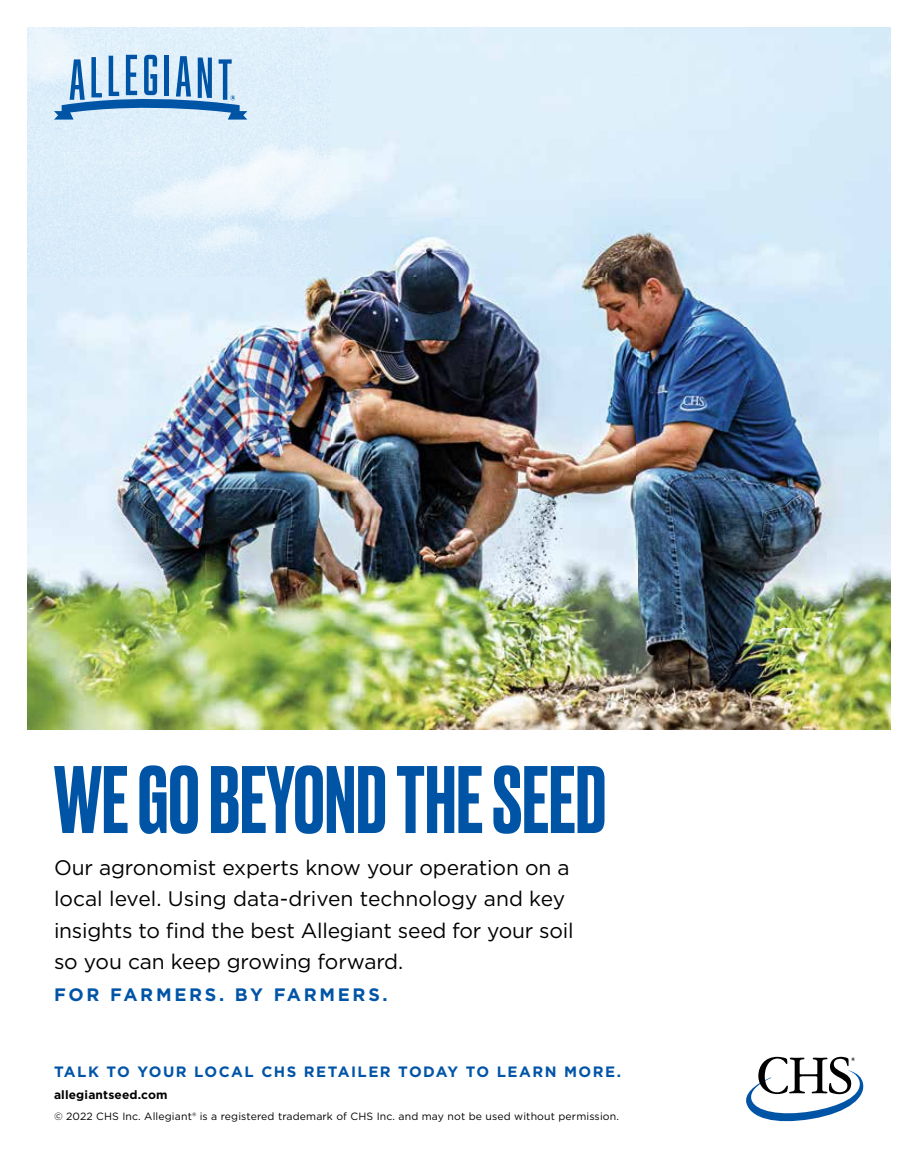
<style>
.page{position:relative;width:918px;height:1175px;background:#fff}
.page>*{position:absolute;margin:0;border:0;box-sizing:border-box;transform-origin:0 0}
.t1{font:500 90px "Druk";color:#0054a6}
.t2{font:21px/31.5px "Gotham";letter-spacing:-.005em;color:#000}
.t3{font:700 18px "Gotham";letter-spacing:.15em;color:#0054a6}
.t4{font:700 15px "Gotham";letter-spacing:.1em;color:#0054a6}
.t5{font:700 12px "Gotham";letter-spacing:.015em;color:#000}
.t6{font:10.5px "Gotham";letter-spacing:.015em;color:#000}
</style>
<div class="page">
<svg style="left:746px;top:1056px;width:118px;height:66px"></svg>
<img style="left:27px;top:27px;width:864px;height:702px">
<svg style="left:54px;top:55px;width:193px;height:65px;background:#91b9dc"></svg>
<h1 class="t1" style="left:54px;top:738px;width:554px">WE GO BEYOND THE SEED</h1>
<p class="t2" style="left:54px;top:851px;width:521px">Our agronomist experts know your operation on a local level. Using data-driven technology and key insights to find the best Allegiant seed for your soil so you can keep growing forward.</p>
<p class="t3" style="left:54px;top:982px;width:335px">FOR FARMERS. BY FARMERS.</p>
<p class="t4" style="left:54px;top:1061px;width:569px">TALK TO YOUR LOCAL CHS RETAILER TODAY TO LEARN MORE.</p>
<p class="t5" style="left:54px;top:1086px;width:115px">allegiantseed.com</p>
<p class="t6" style="left:54px;top:1109px;width:566px">© 2022 CHS Inc. Allegiant® is a registered trademark of CHS Inc. and may not be used without permission.</p>
</div>
